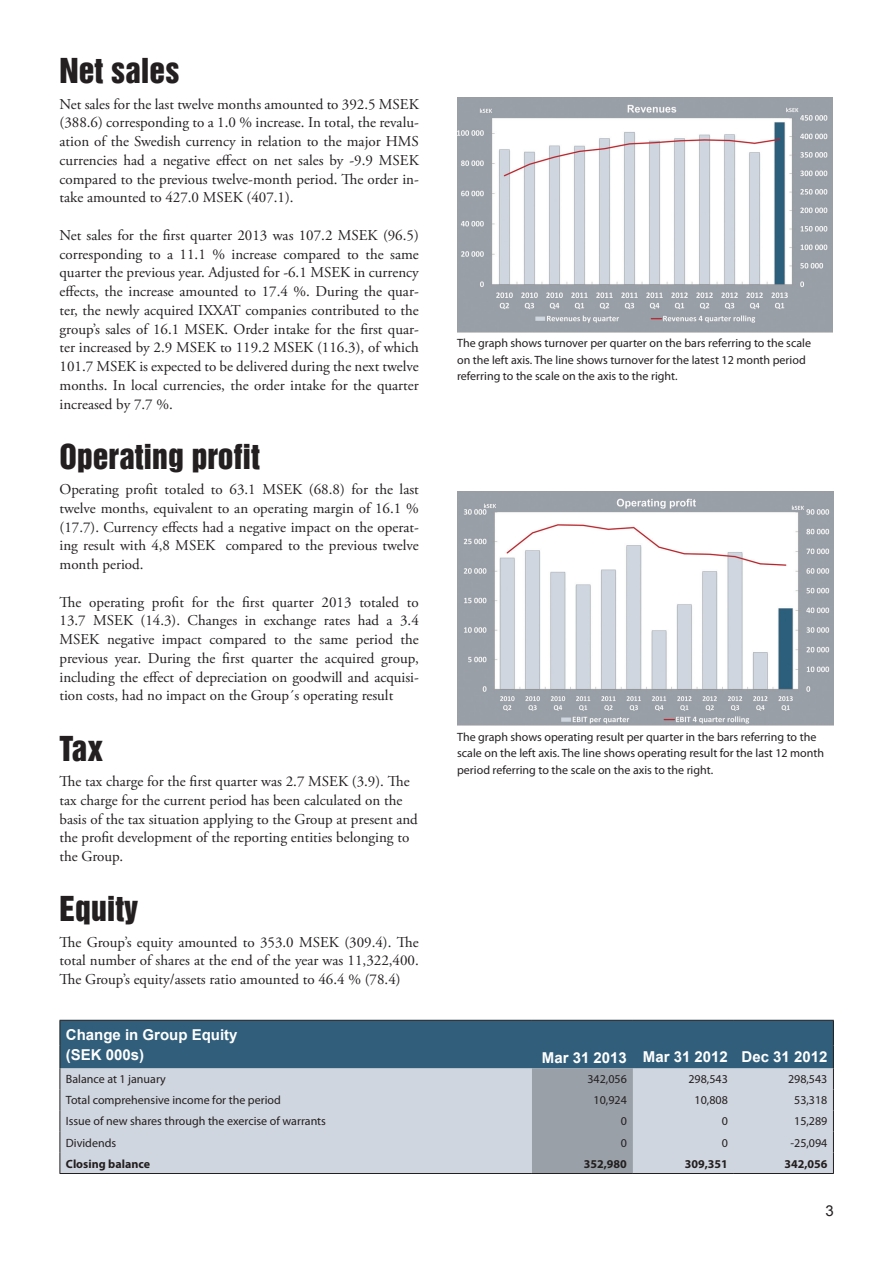
<style>
.page{position:relative;width:893px;height:1263px;background:#fff}
.page>*{position:absolute;margin:0;border:0;box-sizing:border-box;transform-origin:0 0}
.t1{font:31.5px "Helvetica Inserat LT";color:#231f20}
.t2{font:15px/18.8px "Adobe Garamond Pro";color:#231f20;text-align:justify}
.t3{font:700 15px "Arial";color:#fff}
.t4{font:15px "Arial";color:#231f20}
.t5{font:12px/16.5px "Myriad Pro";color:#231f20}
.t6{font:700 12px "Myriad Pro";color:#231f20}
</style>
<div class="page">
<img style="left:457px;top:98px;width:375px;height:234px">
<img style="left:457px;top:491px;width:376px;height:235px">
<svg style="left:60px;top:1020px;width:774px;height:153px;background:#98aab9"></svg>
<hr style="left:60px;top:1173px;width:472px;height:1px;background:#231f20">
<hr style="left:532px;top:1173px;width:101px;height:1px;background:#231f20">
<hr style="left:633px;top:1173px;width:101px;height:1px;background:#231f20">
<hr style="left:734px;top:1173px;width:100px;height:1px;background:#231f20">
<p class="t1" style="left:60px;top:52px;width:121px">Net sales</p>
<p class="t2" style="left:60px;top:95px;width:361px">Net sales for the last twelve months amounted to 392.5 MSEK (388.6) corresponding to a 1.0 % increase. In total, the revalu&shy;ation of the Swedish currency in relation to the major HMS currencies had a negative effect on net sales by -9.9 MSEK compared to the previous twelve-month period. The order in&shy;take amounted to 427.0 MSEK (407.1).</p>
<p class="t2" style="left:60px;top:226px;width:361px">Net sales for the first quarter 2013 was 107.2 MSEK (96.5) corresponding to a 11.1 % increase compared to the same quarter the previous year. Adjusted for -6.1 MSEK in currency effects, the increase amounted to 17.4 %. During the quar&shy;ter, the newly acquired IXXAT companies contributed to the group’s sales of 16.1 MSEK. Order intake for the first quar&shy;ter increased by 2.9 MSEK to 119.2 MSEK (116.3), of which 101.7 MSEK is expected to be delivered during the next twelve months. In local currencies, the order intake for the quarter increased by 7.7 %.</p>
<p class="t1" style="left:60px;top:437px;width:202px">Operating profit</p>
<p class="t2" style="left:60px;top:481px;width:361px">Operating profit totaled to 63.1 MSEK (68.8) for the last twelve months, equivalent to an operating margin of 16.1 % (17.7). Currency effects had a negative impact on the operat&shy;ing result with 4,8 MSEK compared to the previous twelve month period.</p>
<p class="t2" style="left:60px;top:593px;width:361px">The operating profit for the first quarter 2013 totaled to 13.7 MSEK (14.3). Changes in exchange rates had a 3.4<br>MSEK negative impact compared to the same period the previous year. During the first quarter the acquired group, including the effect of depreciation on goodwill and acquisi&shy;tion costs, had no impact on the Group´s operating result</p>
<p class="t1" style="left:60px;top:729px;width:45px">Tax</p>
<p class="t2" style="left:60px;top:772px;width:360px;text-align:left">The tax charge for the first quarter was 2.7 MSEK (3.9). The tax charge for the current period has been calculated on the basis of the tax situation applying to the Group at present and the profit development of the reporting entities belonging to the Group.</p>
<p class="t1" style="left:60px;top:890px;width:80px">Equity</p>
<p class="t2" style="left:60px;top:933px;width:361px">The Group’s equity amounted to 353.0 MSEK (309.4). The total number of shares at the end of the year was 11,322,400.<br>The Group’s equity/assets ratio amounted to 46.4 % (78.4)</p>
<p class="t5" style="left:457px;top:335px;width:355px">The graph shows turnover per quarter on the bars referring to the scale on the left axis. The line shows turnover for the latest 12 month period referring to the scale on the axis to the right.</p>
<p class="t5" style="left:457px;top:728px;width:368px">The graph shows operating result per quarter in the bars referring to the scale on the left axis. The line shows operating result for the last 12 month period referring to the scale on the axis to the right.</p>
<p class="t3" style="left:66px;top:1025px;width:173px">Change in Group Equity</p>
<p class="t3" style="left:66px;top:1044px;width:80px">(SEK 000s)</p>
<p class="t3" style="left:542px;top:1047px;width:87px">Mar 31 2013</p>
<p class="t3" style="left:643px;top:1047px;width:87px">Mar 31 2012</p>
<p class="t3" style="left:741px;top:1047px;width:87px">Dec 31 2012</p>
<p class="t5" style="left:66px;top:1071px;width:102px">Balance at 1 january</p>
<p class="t5" style="left:587px;top:1071px;width:41px">342,056</p>
<p class="t5" style="left:688px;top:1071px;width:41px">298,543</p>
<p class="t5" style="left:788px;top:1071px;width:41px">298,543</p>
<p class="t5" style="left:66px;top:1092px;width:216px">Total comprehensive income for the period</p>
<p class="t5" style="left:594px;top:1092px;width:35px">10,924</p>
<p class="t5" style="left:695px;top:1092px;width:35px">10,808</p>
<p class="t5" style="left:794px;top:1092px;width:35px">53,318</p>
<p class="t5" style="left:66px;top:1113px;width:262px">Issue of new shares through the exercise of warrants</p>
<p class="t5" style="left:621px;top:1113px;width:8px">0</p>
<p class="t5" style="left:722px;top:1113px;width:8px">0</p>
<p class="t5" style="left:794px;top:1113px;width:35px">15,289</p>
<p class="t5" style="left:66px;top:1134px;width:52px">Dividends</p>
<p class="t5" style="left:621px;top:1134px;width:8px">0</p>
<p class="t5" style="left:722px;top:1134px;width:8px">0</p>
<p class="t5" style="left:790px;top:1134px;width:38px">-25,094</p>
<p class="t6" style="left:66px;top:1155px;width:86px">Closing balance</p>
<p class="t6" style="left:584px;top:1155px;width:45px">352,980</p>
<p class="t6" style="left:685px;top:1155px;width:45px">309,351</p>
<p class="t6" style="left:784px;top:1155px;width:45px">342,056</p>
<p class="t4" style="left:826px;top:1201px;width:10px">3</p>
</div>
